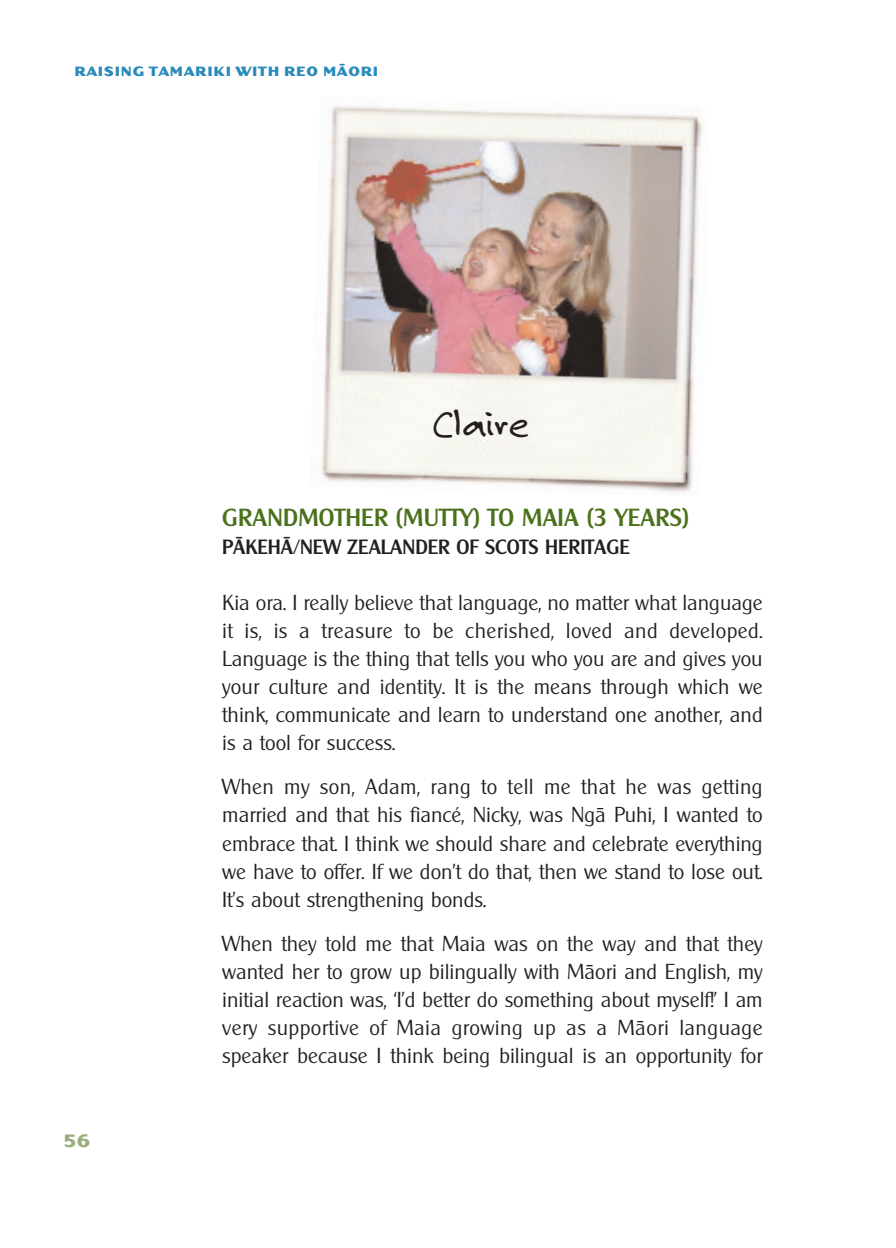
<style>
.page{position:relative;width:896px;height:1248px;background:#fff}
.page>*{position:absolute;margin:0;border:0;box-sizing:border-box;transform-origin:0 0}
.t1{font:40px "Felt Tip Maori";color:#231f20}
.t2{font:24px "Cleargothic Medium Maori";letter-spacing:.01em;color:#4b711c}
.t3{font:21px/28px "Cleargothic Light Maori";color:#231f20;text-align:justify}
.t4{font:20px "Cleargothic Medium Maori";color:#231f20}
.t5{font:700 20px "Dogma";color:#99ae7a}
.t6{font:700 15px "Dogma Maori";letter-spacing:.06em;color:#298abb}
</style>
<div class="page">
<img style="left:322px;top:106px;width:380px;height:386px">
<p class="t6" style="left:75px;top:64px;width:305px">RAISING TAMARIKI WITH REO MÄORI</p>
<h1 class="t1" style="left:432px;top:398px;width:99px">Claire</h1>
<p class="t2" style="left:222px;top:509px;width:468px">GRANDMOTHER (MUTTY) TO MAIA (3 YEARS)</p>
<p class="t4" style="left:222px;top:540px;width:409px">PÄKEHÄ/NEW ZEALANDER OF SCOTS HERITAGE</p>
<p class="t5" style="left:63px;top:1131px;width:28px">56</p>
<p class="t3" style="left:222px;top:591px;width:542px">Kia ora. I really believe that language, no matter what language it is, is a treasure to be cherished, loved and developed.<br>Language is the thing that tells you who you are and gives you your culture and identity. It is the means through which we think, communicate and learn to understand one another, and is a tool for success.</p>
<p class="t3" style="left:222px;top:775px;width:542px">When my son, Adam, rang to tell me that he was getting married and that his fiancé, Nicky, was Ngä Puhi, I wanted to embrace that. I think we should share and celebrate everything we have to offer. If we don’t do that, then we stand to lose out.<br>It’s about strengthening bonds.</p>
<p class="t3" style="left:222px;top:931px;width:542px">When they told me that Maia was on the way and that they wanted her to grow up bilingually with Mäori and English, my initial reaction was, ‘I’d better do something about myself!’ I am very supportive of Maia growing up as a Mäori language speaker because I think being bilingual is an opportunity for</p>
</div>
